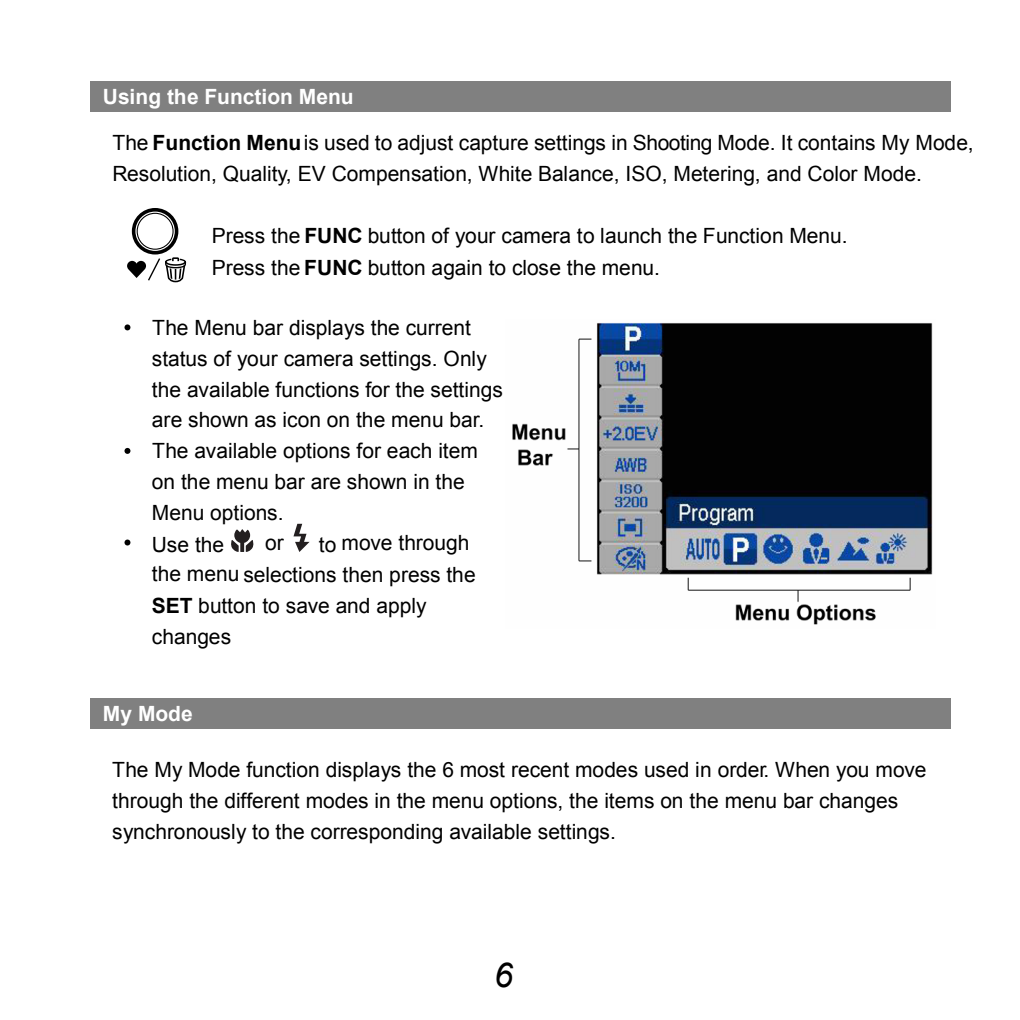
<style>
.page{position:relative;width:1020px;height:1020px;background:#fff}
.page>*{position:absolute;margin:0;border:0;box-sizing:border-box;transform-origin:0 0}
.t1{font:italic 34.2px "Arial";color:#000}
.t2{font:21px/30.9px "Arial";letter-spacing:-.005em;color:#000}
.t3{font:700 21px "Arial";color:#fff}
.s1{font-weight:700}
</style>
<div class="page">
<div style="left:90px;top:81px;width:861px;height:31px;background:#808080"></div>
<svg style="left:125px;top:324px;width:5px;height:6px"></svg>
<svg style="left:125px;top:448px;width:5px;height:6px"></svg>
<svg style="left:125px;top:540px;width:5px;height:6px"></svg>
<div style="left:90px;top:698px;width:861px;height:31px;background:#808080"></div>
<img style="left:512px;top:323px;width:421px;height:302px">
<svg style="left:294px;top:524px;width:16px;height:28px"></svg>
<svg style="left:231px;top:529px;width:23px;height:23px"></svg>
<div style="left:132px;top:208px;width:46px;height:47px;border:4px solid #000;border-radius:50%"></div>
<div style="left:137px;top:213px;width:37px;height:37px;border:1px solid #000;border-radius:50%"></div>
<svg style="left:127px;top:257px;width:59px;height:25px"></svg>
<p class="t3" style="left:103px;top:83px;width:252px">Using the Function Menu</p>
<p class="t2" style="left:112px;top:128px;width:863px">The <span class="s1">Function Menu</span>is used to adjust capture settings in Shooting Mode. It contains My Mode,<br>Resolution, Quality, EV Compensation, White Balance, ISO, Metering, and Color Mode.</p>
<p class="t2" style="left:212px;top:220px;width:637px;line-height:32.4px">Press the <span class="s1">FUNC</span> button of your camera to launch the Function Menu.<br>Press the <span class="s1">FUNC</span> button again to close the menu.</p>
<p class="t2" style="left:152px;top:312px;width:352px">The Menu bar displays the current status of your camera settings. Only the available functions for the settings are shown as icon on the menu bar.<br>The available options for each item on the menu bar are shown in the<br>Menu options.<br>Use the</p>
<p class="t2" style="left:152px;top:527px;width:325px;text-indent:167px">to move through the menu selections then press the<br><span class="s1">SET</span> button to save and apply changes</p>
<p class="t2" style="left:265px;top:527px;width:20px">or</p>
<p class="t3" style="left:103px;top:700px;width:91px">My Mode</p>
<p class="t2" style="left:112px;top:755px;width:816px">The My Mode function displays the 6 most recent modes used in order. When you move through the different modes in the menu options, the items on the menu bar changes synchronously to the corresponding available settings.</p>
<h1 class="t1" style="left:494px;top:953px;width:21px">6</h1>
</div>
